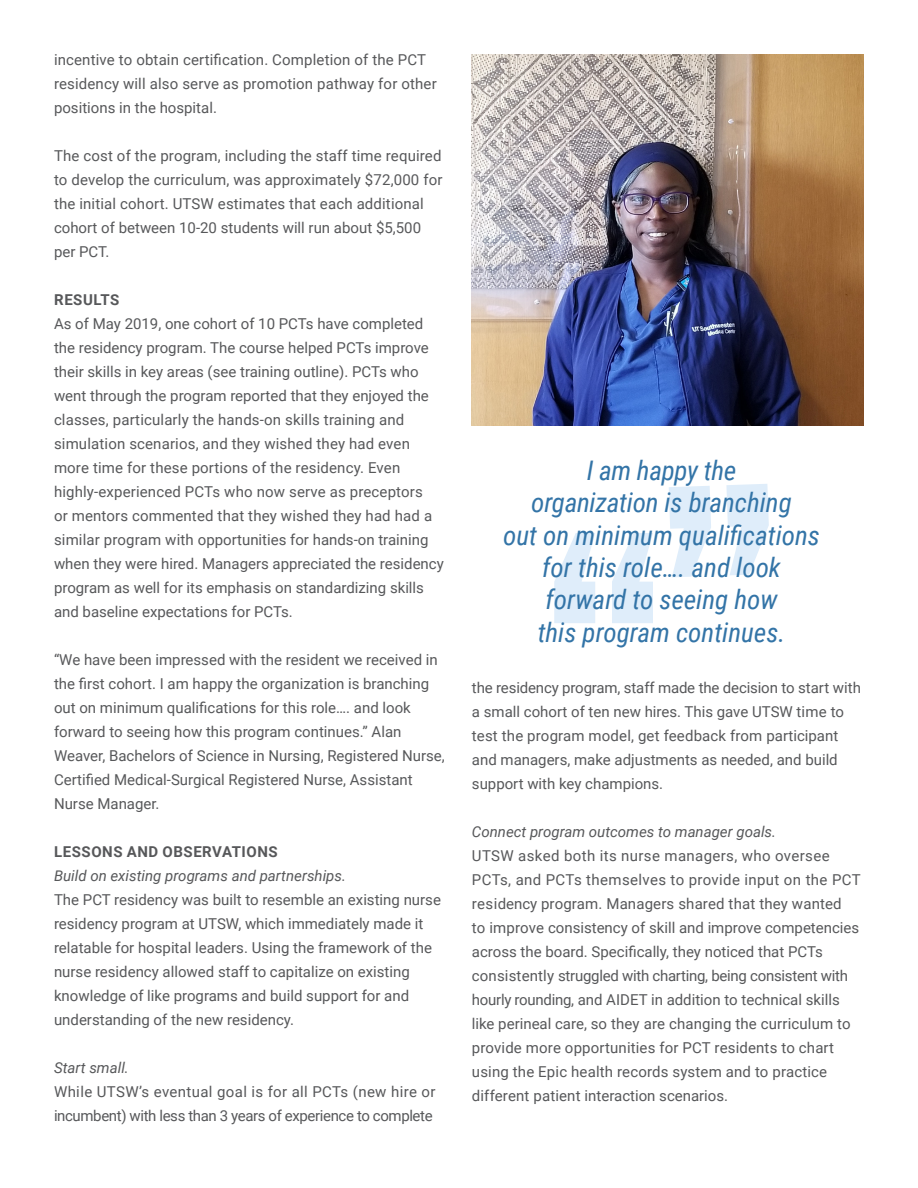
<style>
.page{position:relative;width:918px;height:1188px;background:#fff}
.page>*{position:absolute;margin:0;border:0;box-sizing:border-box;transform-origin:0 0}
.t1{font:italic 27px/32.4px "Roboto Condensed";color:#3374a7;text-align:center}
.t2{font:15px/24px "Roboto";color:#57585a}
.t3{font:15px/24px "Roboto";letter-spacing:-.025em;color:#57585a}
.t4{font:italic 15px "Roboto";color:#57585a}
.t5{font:700 15px "Roboto";letter-spacing:.035em;color:#57585a}
</style>
<div class="page">
<img style="left:472px;top:54px;width:392px;height:372px">
<svg style="left:554px;top:533px;width:99px;height:90px"></svg>
<svg style="left:669px;top:484px;width:100px;height:93px"></svg>
<p class="t2" style="left:54px;top:47px;width:384px">incentive to obtain certification. Completion of the PCT residency will also serve as promotion pathway for other positions in the hospital.</p>
<p class="t2" style="left:54px;top:143px;width:390px">The cost of the program, including the staff time required to develop the curriculum, was approximately $72,000 for the initial cohort. UTSW estimates that each additional cohort of between 10-20 students will run about $5,500 per PCT.</p>
<p class="t5" style="left:54px;top:289px;width:67px">RESULTS</p>
<p class="t2" style="left:54px;top:311px;width:391px">As of May 2019, one cohort of 10 PCTs have completed the residency program. The course helped PCTs improve their skills in key areas (see training outline). PCTs who went through the program reported that they enjoyed the classes, particularly the hands-on skills training and simulation scenarios, and they wished they had even more time for these portions of the residency. Even highly-experienced PCTs who now serve as preceptors<br>or mentors commented that they wished they had had a similar program with opportunities for hands-on training when they were hired. Managers appreciated the residency program as well for its emphasis on standardizing skills and baseline expectations for PCTs.</p>
<p class="t2" style="left:54px;top:647px;width:392px">“We have been impressed with the resident we received in the first cohort. I am happy the organization is branching out on minimum qualifications for this role…. and look forward to seeing how this program continues.” Alan Weaver, Bachelors of Science in Nursing, Registered Nurse, Certified Medical-Surgical Registered Nurse, Assistant Nurse Manager.</p>
<p class="t5" style="left:54px;top:841px;width:225px">LESSONS AND OBSERVATIONS</p>
<p class="t4" style="left:54px;top:865px;width:294px">Build on existing programs and partnerships.</p>
<p class="t2" style="left:54px;top:887px;width:388px">The PCT residency was built to resemble an existing nurse residency program at UTSW, which immediately made it relatable for hospital leaders. Using the framework of the nurse residency allowed staff to capitalize on existing knowledge of like programs and build support for and understanding of the new residency.</p>
<p class="t4" style="left:54px;top:1057px;width:76px">Start small.</p>
<p class="t3" style="left:54px;top:1079px;width:383px">While UTSW’s eventual goal is for all PCTs (new hire or incumbent) with less than 3 years of experience to complete</p>
<p class="t1" style="left:503px;top:453px;width:318px">I am happy the<br>organization is branching<br>out on minimum qualifications for this role…. and look forward to seeing how<br>this program continues.</p>
<p class="t2" style="left:472px;top:675px;width:391px">the residency program, staff made the decision to start with a small cohort of ten new hires. This gave UTSW time to test the program model, get feedback from participant and managers, make adjustments as needed, and build support with key champions.</p>
<p class="t4" style="left:472px;top:821px;width:306px">Connect program outcomes to manager goals.</p>
<p class="t2" style="left:472px;top:843px;width:390px">UTSW asked both its nurse managers, who oversee PCTs, and PCTs themselves to provide input on the PCT residency program. Managers shared that they wanted<br>to improve consistency of skill and improve competencies across the board. Specifically, they noticed that PCTs consistently struggled with charting, being consistent with hourly rounding, and AIDET in addition to technical skills like perineal care, so they are changing the curriculum to provide more opportunities for PCT residents to chart using the Epic health records system and to practice different patient interaction scenarios.</p>
</div>
